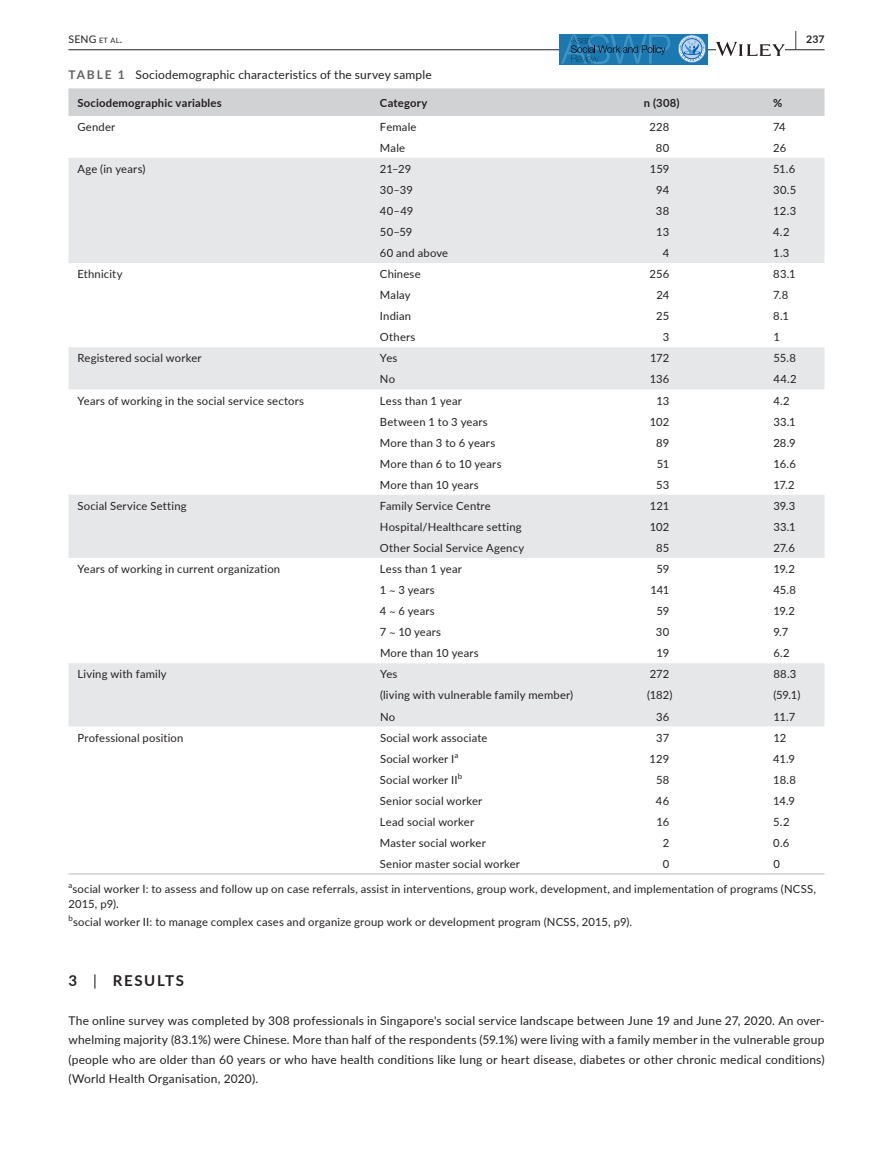
<style>
.page{position:relative;width:893px;height:1174px;background:#fff}
.page>*{position:absolute;margin:0;border:0;box-sizing:border-box;transform-origin:0 0}
.t1{font:700 15px "Lato";letter-spacing:.105em;color:#231f20}
.t2{font:12px/19.5px "Lato";letter-spacing:.015em;color:#231f20;text-align:justify}
.t3{font:11.25px/15.8px "Lato";letter-spacing:.015em;color:#231f20}
.t4{font:700 11.25px "Lato";letter-spacing:.02em;color:#231f20}
.t5{font:10.5px "Lato";color:#231f20}
.t6{font:700 10.5px "Lato";color:#231f20}
.t7{font:7.8px "Lato";color:#231f20}
.s1{font-size:7.35px}
.s2{font-size:19.5px}
.s3{font-weight:700;color:#636366}
.s4{font-family:"STIX"}
.s5{font-weight:400}
</style>
<div class="page">
<hr style="left:68px;top:49px;width:756px;height:1px;background:#231f20">
<div style="left:559px;top:34px;width:149px;height:30px;background:#1b78b1"></div>
<svg style="left:678px;top:35px;width:28px;height:28px"></svg>
<svg style="left:561px;top:34px;width:109px;height:30px"></svg>
<svg style="left:716px;top:42px;width:69px;height:14px"></svg>
<div style="left:68px;top:88px;width:756px;height:28px;background:#d1d2d4"></div>
<svg style="left:68px;top:158px;width:756px;height:568px"></svg>
<hr style="left:68px;top:873px;width:303px;height:1px;background:#d1d2d4">
<hr style="left:371px;top:873px;width:264px;height:1px;background:#d1d2d4">
<hr style="left:635px;top:873px;width:129px;height:1px;background:#d1d2d4">
<hr style="left:764px;top:873px;width:60px;height:1px;background:#d1d2d4">
<p class="t5" style="left:68px;top:31px;width:55px">SENG <span class="s1">et al</span>.</p>
<p class="t6" style="left:795px;top:31px;width:31px"><span class="s2">|</span> 237</p>
<p class="t2" style="left:68px;top:64px;width:365px"><span class="s3">TABLE 1</span> Sociodemographic characteristics of the survey sample</p>
<p class="t4" style="left:77px;top:94px;width:146px">Sociodemographic variables</p>
<p class="t4" style="left:380px;top:94px;width:49px">Category</p>
<p class="t4" style="left:644px;top:94px;width:37px">n (308)</p>
<p class="t4" style="left:773px;top:94px;width:11px">%</p>
<p class="t3" style="left:77px;top:118px;width:39px">Gender</p>
<p class="t3" style="left:380px;top:118px;width:38px">Female</p>
<p class="t3" style="left:649px;top:118px;width:21px">228</p>
<p class="t3" style="left:773px;top:118px;width:14px">74</p>
<p class="t3" style="left:380px;top:139px;width:27px">Male</p>
<p class="t3" style="left:656px;top:139px;width:15px">80</p>
<p class="t3" style="left:773px;top:139px;width:14px">26</p>
<p class="t3" style="left:77px;top:160px;width:69px">Age (in years)</p>
<p class="t3" style="left:380px;top:160px;width:33px">21–29</p>
<p class="t3" style="left:650px;top:160px;width:21px">159</p>
<p class="t3" style="left:773px;top:160px;width:24px">51.6</p>
<p class="t3" style="left:380px;top:181px;width:35px">30–39</p>
<p class="t3" style="left:656px;top:181px;width:14px">94</p>
<p class="t3" style="left:773px;top:181px;width:25px">30.5</p>
<p class="t3" style="left:380px;top:202px;width:35px">40–49</p>
<p class="t3" style="left:656px;top:202px;width:15px">38</p>
<p class="t3" style="left:773px;top:202px;width:24px">12.3</p>
<p class="t3" style="left:380px;top:223px;width:34px">50–59</p>
<p class="t3" style="left:656px;top:223px;width:14px">13</p>
<p class="t3" style="left:773px;top:223px;width:18px">4.2</p>
<p class="t3" style="left:380px;top:245px;width:70px">60 and above</p>
<p class="t3" style="left:663px;top:245px;width:8px">4</p>
<p class="t3" style="left:773px;top:245px;width:18px">1.3</p>
<p class="t3" style="left:77px;top:266px;width:47px">Ethnicity</p>
<p class="t3" style="left:380px;top:266px;width:42px">Chinese</p>
<p class="t3" style="left:649px;top:266px;width:21px">256</p>
<p class="t3" style="left:773px;top:266px;width:24px">83.1</p>
<p class="t3" style="left:380px;top:287px;width:32px">Malay</p>
<p class="t3" style="left:656px;top:287px;width:14px">24</p>
<p class="t3" style="left:773px;top:287px;width:17px">7.8</p>
<p class="t3" style="left:380px;top:308px;width:33px">Indian</p>
<p class="t3" style="left:656px;top:308px;width:15px">25</p>
<p class="t3" style="left:773px;top:308px;width:17px">8.1</p>
<p class="t3" style="left:380px;top:329px;width:37px">Others</p>
<p class="t3" style="left:663px;top:329px;width:8px">3</p>
<p class="t3" style="left:773px;top:329px;width:8px">1</p>
<p class="t3" style="left:77px;top:350px;width:126px">Registered social worker</p>
<p class="t3" style="left:380px;top:350px;width:19px">Yes</p>
<p class="t3" style="left:650px;top:350px;width:21px">172</p>
<p class="t3" style="left:773px;top:350px;width:24px">55.8</p>
<p class="t3" style="left:380px;top:371px;width:17px">No</p>
<p class="t3" style="left:650px;top:371px;width:21px">136</p>
<p class="t3" style="left:773px;top:371px;width:25px">44.2</p>
<p class="t3" style="left:77px;top:392px;width:228px">Years of working in the social service sectors</p>
<p class="t3" style="left:380px;top:392px;width:83px">Less than 1 year</p>
<p class="t3" style="left:656px;top:392px;width:14px">13</p>
<p class="t3" style="left:773px;top:392px;width:18px">4.2</p>
<p class="t3" style="left:380px;top:413px;width:109px">Between 1 to 3 years</p>
<p class="t3" style="left:650px;top:413px;width:21px">102</p>
<p class="t3" style="left:773px;top:413px;width:24px">33.1</p>
<p class="t3" style="left:380px;top:434px;width:117px">More than 3 to 6 years</p>
<p class="t3" style="left:656px;top:434px;width:15px">89</p>
<p class="t3" style="left:773px;top:434px;width:24px">28.9</p>
<p class="t3" style="left:380px;top:455px;width:123px">More than 6 to 10 years</p>
<p class="t3" style="left:657px;top:455px;width:14px">51</p>
<p class="t3" style="left:773px;top:455px;width:24px">16.6</p>
<p class="t3" style="left:380px;top:476px;width:100px">More than 10 years</p>
<p class="t3" style="left:656px;top:476px;width:15px">53</p>
<p class="t3" style="left:773px;top:476px;width:23px">17.2</p>
<p class="t3" style="left:78px;top:497px;width:111px">Social Service Setting</p>
<p class="t3" style="left:380px;top:497px;width:112px">Family Service Centre</p>
<p class="t3" style="left:650px;top:497px;width:21px">121</p>
<p class="t3" style="left:773px;top:497px;width:23px">39.3</p>
<p class="t3" style="left:380px;top:518px;width:143px">Hospital/Healthcare setting</p>
<p class="t3" style="left:650px;top:518px;width:21px">102</p>
<p class="t3" style="left:773px;top:518px;width:24px">33.1</p>
<p class="t3" style="left:380px;top:539px;width:146px">Other Social Service Agency</p>
<p class="t3" style="left:656px;top:539px;width:15px">85</p>
<p class="t3" style="left:773px;top:539px;width:23px">27.6</p>
<p class="t3" style="left:78px;top:560px;width:204px">Years of working in current organization</p>
<p class="t3" style="left:380px;top:560px;width:83px">Less than 1 year</p>
<p class="t3" style="left:656px;top:560px;width:14px">59</p>
<p class="t3" style="left:773px;top:560px;width:23px">19.2</p>
<p class="t3" style="left:380px;top:581px;width:56px">1 <span class="s4">~</span> 3 years</p>
<p class="t3" style="left:650px;top:581px;width:20px">141</p>
<p class="t3" style="left:773px;top:581px;width:24px">45.8</p>
<p class="t3" style="left:380px;top:603px;width:56px">4 <span class="s4">~</span> 6 years</p>
<p class="t3" style="left:656px;top:603px;width:14px">59</p>
<p class="t3" style="left:773px;top:603px;width:23px">19.2</p>
<p class="t3" style="left:380px;top:624px;width:63px">7 <span class="s4">~</span> 10 years</p>
<p class="t3" style="left:656px;top:624px;width:15px">30</p>
<p class="t3" style="left:773px;top:624px;width:16px">9.7</p>
<p class="t3" style="left:380px;top:645px;width:100px">More than 10 years</p>
<p class="t3" style="left:657px;top:645px;width:14px">19</p>
<p class="t3" style="left:773px;top:645px;width:18px">6.2</p>
<p class="t3" style="left:78px;top:666px;width:91px">Living with family</p>
<p class="t3" style="left:380px;top:666px;width:19px">Yes</p>
<p class="t3" style="left:650px;top:666px;width:21px">272</p>
<p class="t3" style="left:773px;top:666px;width:25px">88.3</p>
<p class="t3" style="left:380px;top:687px;width:195px">(living with vulnerable family member)</p>
<p class="t3" style="left:647px;top:687px;width:27px">(182)</p>
<p class="t3" style="left:773px;top:687px;width:29px">(59.1)</p>
<p class="t3" style="left:380px;top:708px;width:17px">No</p>
<p class="t3" style="left:656px;top:708px;width:15px">36</p>
<p class="t3" style="left:773px;top:708px;width:24px">11.7</p>
<p class="t3" style="left:78px;top:729px;width:107px">Professional position</p>
<p class="t3" style="left:380px;top:729px;width:109px">Social work associate</p>
<p class="t3" style="left:656px;top:729px;width:14px">37</p>
<p class="t3" style="left:773px;top:729px;width:15px">12</p>
<p class="t3" style="left:380px;top:750px;width:76px">Social worker I</p>
<p class="t7" style="left:454px;top:749px;width:5px">a</p>
<p class="t3" style="left:649px;top:750px;width:21px">129</p>
<p class="t3" style="left:773px;top:750px;width:23px">41.9</p>
<p class="t3" style="left:380px;top:771px;width:79px">Social worker II</p>
<p class="t7" style="left:458px;top:770px;width:6px">b</p>
<p class="t3" style="left:656px;top:771px;width:15px">58</p>
<p class="t3" style="left:773px;top:771px;width:24px">18.8</p>
<p class="t3" style="left:380px;top:792px;width:104px">Senior social worker</p>
<p class="t3" style="left:656px;top:792px;width:15px">46</p>
<p class="t3" style="left:773px;top:792px;width:23px">14.9</p>
<p class="t3" style="left:380px;top:813px;width:96px">Lead social worker</p>
<p class="t3" style="left:656px;top:813px;width:14px">16</p>
<p class="t3" style="left:773px;top:813px;width:18px">5.2</p>
<p class="t3" style="left:380px;top:834px;width:107px">Master social worker</p>
<p class="t3" style="left:663px;top:834px;width:8px">2</p>
<p class="t3" style="left:773px;top:834px;width:18px">0.6</p>
<p class="t3" style="left:380px;top:855px;width:141px">Senior master social worker</p>
<p class="t3" style="left:663px;top:855px;width:8px">0</p>
<p class="t3" style="left:773px;top:855px;width:8px">0</p>
<p class="t7" style="left:68px;top:879px;width:5px">a</p>
<p class="t3" style="left:68px;top:880px;width:749px;text-indent:4px">social worker I: to assess and follow up on case referrals, assist in interventions, group work, development, and implementation of programs (NCSS,<br>2015, p9).</p>
<p class="t7" style="left:68px;top:913px;width:6px">b</p>
<p class="t3" style="left:73px;top:914px;width:561px">social worker II: to manage complex cases and organize group work or development program (NCSS, 2015, p9).</p>
<h1 class="t1" style="left:68px;top:969px;width:117px">3 <span class="s5">|</span> RESULTS</h1>
<p class="t2" style="left:68px;top:1010px;width:758px">The online survey was completed by 308 professionals in Singapore's social service landscape between June 19 and June 27, 2020. An over&shy;whelming majority (83.1%) were Chinese. More than half of the respondents (59.1%) were living with a family member in the vulnerable group (people who are older than 60 years or who have health conditions like lung or heart disease, diabetes or other chronic medical conditions) (World Health Organisation, 2020).</p>
</div>
